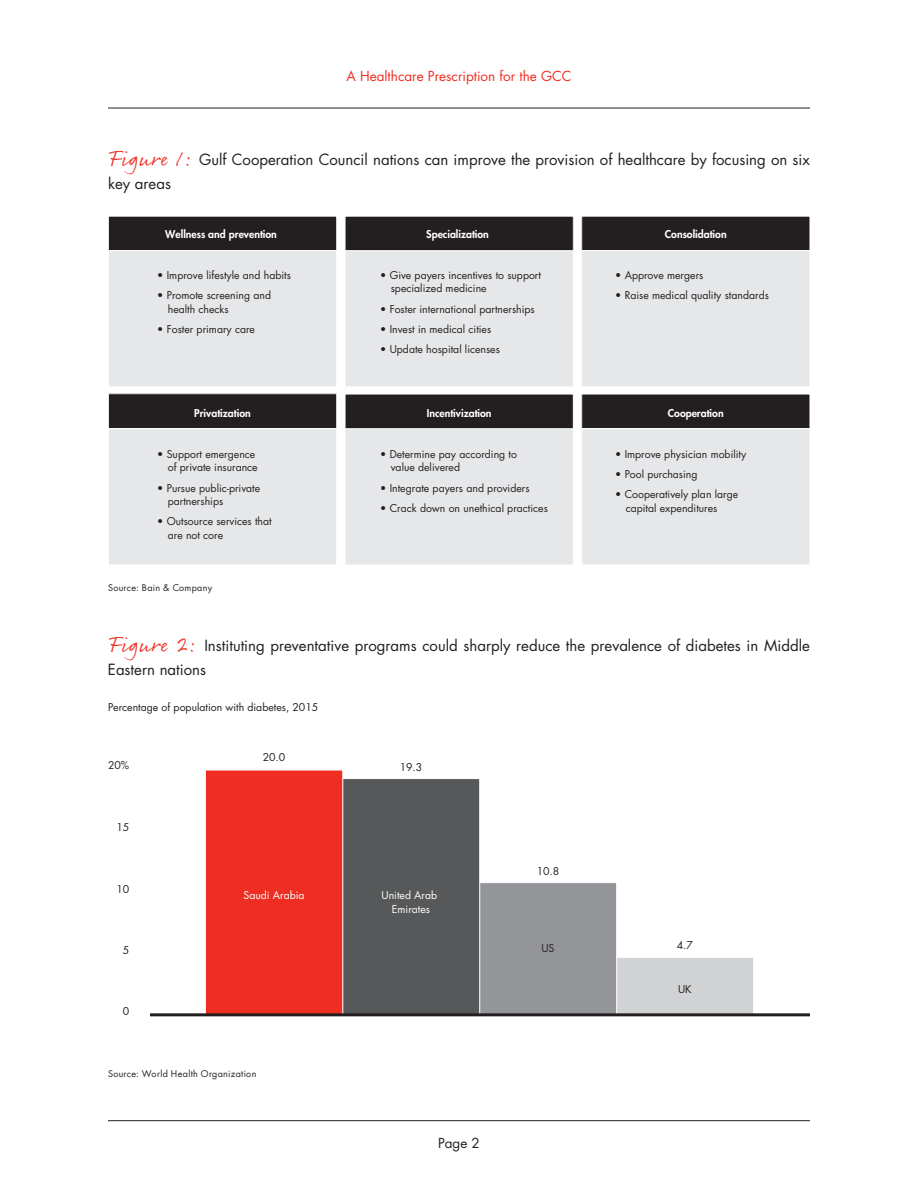
<style>
.page{position:relative;width:918px;height:1188px;background:#fff}
.page>*{position:absolute;margin:0;border:0;box-sizing:border-box;transform-origin:0 0}
.t1{font:15px/24px "Futura";color:#231f20}
.t2{font:13.5px "Futura";color:#ee2e22}
.t3{font:13.5px "Futura";color:#231f20}
.t4{font:10.5px/13.5px "Futura";color:#231f20}
.t5{font:800 10.5px "Futura";color:#fff}
.t6{font:10.5px/13.5px "Futura";color:#fff;text-align:center}
.t7{font:9px "Futura";letter-spacing:.035em;color:#231f20}
.s1{font-family:"Rollerscript Rough";font-size:22.5px;color:#ee2e22}
</style>
<div class="page">
<hr style="left:108px;top:108px;width:702px;height:1px;background:#231f20">
<hr style="left:108px;top:1120px;width:702px;height:1px;background:#231f20">
<div style="left:108px;top:216px;width:229px;height:35px;background:#231f20"></div>
<div style="left:108px;top:216px;width:229px;height:35px;border:1px solid #fff"></div>
<div style="left:345px;top:216px;width:228px;height:35px;background:#231f20"></div>
<div style="left:345px;top:216px;width:229px;height:35px;border:1px solid #fff"></div>
<div style="left:582px;top:216px;width:228px;height:35px;background:#231f20"></div>
<div style="left:581px;top:216px;width:229px;height:35px;border:1px solid #fff"></div>
<div style="left:108px;top:394px;width:229px;height:35px;background:#231f20"></div>
<div style="left:108px;top:394px;width:229px;height:35px;border:1px solid #fff"></div>
<div style="left:345px;top:394px;width:229px;height:35px;background:#231f20;border:1px solid #fff"></div>
<div style="left:582px;top:394px;width:228px;height:35px;background:#231f20"></div>
<div style="left:581px;top:394px;width:229px;height:35px;border:1px solid #fff"></div>
<div style="left:108px;top:251px;width:229px;height:136px;background:#e6e7e9"></div>
<div style="left:108px;top:251px;width:229px;height:136px;border:1px solid #fff"></div>
<div style="left:345px;top:251px;width:229px;height:136px;background:#e6e7e9;border:1px solid #fff"></div>
<div style="left:582px;top:251px;width:228px;height:136px;background:#e6e7e9"></div>
<div style="left:581px;top:251px;width:229px;height:136px;border:1px solid #fff"></div>
<div style="left:108px;top:429px;width:229px;height:136px;background:#e6e7e9"></div>
<div style="left:108px;top:429px;width:229px;height:136px;border:1px solid #fff"></div>
<div style="left:345px;top:429px;width:229px;height:136px;background:#e6e7e9;border:1px solid #fff"></div>
<div style="left:582px;top:429px;width:228px;height:136px;background:#e6e7e9"></div>
<div style="left:581px;top:429px;width:229px;height:136px;border:1px solid #fff"></div>
<div style="left:616px;top:957px;width:138px;height:58px;background:#d1d2d4;border:1px solid #fff"></div>
<div style="left:479px;top:882px;width:138px;height:133px;background:#939598;border:1px solid #fff"></div>
<div style="left:342px;top:778px;width:138px;height:237px;background:#57585a;border:1px solid #fff"></div>
<div style="left:205px;top:770px;width:138px;height:245px;background:#ee2e22;border:1px solid #fff"></div>
<hr style="left:150px;top:1013px;width:660px;height:3px;background:#231f20">
<p class="t2" style="left:347px;top:67px;width:226px">A Healthcare Prescription for the GCC</p>
<h1 class="t1" style="left:108px;top:148px;width:704px"><span class="s1">Figure 1:</span> Gulf Cooperation Council nations can improve the provision of healthcare by focusing on six key areas</h1>
<p class="t5" style="left:165px;top:227px;width:113px">Wellness and prevention</p>
<p class="t5" style="left:426px;top:227px;width:64px">Specialization</p>
<p class="t5" style="left:665px;top:227px;width:63px">Consolidation</p>
<p class="t4" style="left:157px;top:268px;width:135px">• Improve lifestyle and habits</p>
<p class="t4" style="left:168px;top:289px;width:105px;text-indent:-11px">• Promote screening and health checks</p>
<p class="t4" style="left:157px;top:322px;width:99px">• Foster primary care</p>
<p class="t4" style="left:391px;top:268px;width:152px;text-indent:-11px">• Give payers incentives to support specialized medicine</p>
<p class="t4" style="left:380px;top:302px;width:156px">• Foster international partnerships</p>
<p class="t4" style="left:380px;top:322px;width:113px">• Invest in medical cities</p>
<p class="t4" style="left:380px;top:343px;width:121px">• Update hospital licenses</p>
<p class="t4" style="left:615px;top:268px;width:90px">• Approve mergers</p>
<p class="t4" style="left:615px;top:289px;width:155px">• Raise medical quality standards</p>
<p class="t5" style="left:194px;top:406px;width:58px">Privatization</p>
<p class="t5" style="left:427px;top:406px;width:66px">Incentivization</p>
<p class="t5" style="left:668px;top:406px;width:57px">Cooperation</p>
<p class="t4" style="left:157px;top:447px;width:102px;text-align:right">• Support emergence of private insurance</p>
<p class="t4" style="left:168px;top:481px;width:94px;text-indent:-11px">• Pursue public-private partnerships</p>
<p class="t4" style="left:168px;top:515px;width:105px;text-indent:-11px">• Outsource services that are not core</p>
<p class="t7" style="left:108px;top:582px;width:106px">Source: Bain &amp; Company</p>
<p class="t4" style="left:391px;top:447px;width:128px;text-indent:-11px">• Determine pay according to value delivered</p>
<p class="t4" style="left:380px;top:481px;width:151px">• Integrate payers and providers</p>
<p class="t4" style="left:380px;top:501px;width:169px">• Crack down on unethical practices</p>
<p class="t4" style="left:615px;top:447px;width:133px">• Improve physician mobility</p>
<p class="t4" style="left:615px;top:468px;width:84px">• Pool purchasing</p>
<p class="t4" style="left:626px;top:488px;width:114px;text-indent:-11px">• Cooperatively plan large capital expenditures</p>
<h1 class="t1" style="left:108px;top:634px;width:704px"><span class="s1">Figure 2:</span> Instituting preventative programs could sharply reduce the prevalence of diabetes in Middle<br>Eastern nations</h1>
<p class="t4" style="left:108px;top:701px;width:212px">Percentage of population with diabetes, 2015</p>
<p class="t4" style="left:108px;top:759px;width:23px">20%</p>
<p class="t4" style="left:116px;top:821px;width:14px">15</p>
<p class="t4" style="left:116px;top:882px;width:14px">10</p>
<p class="t4" style="left:123px;top:943px;width:8px">5</p>
<p class="t4" style="left:123px;top:1005px;width:8px">0</p>
<p class="t4" style="left:263px;top:751px;width:24px">20.0</p>
<p class="t6" style="left:244px;top:889px;width:63px">Saudi Arabia</p>
<p class="t7" style="left:108px;top:1068px;width:150px">Source: World Health Organization</p>
<p class="t4" style="left:400px;top:760px;width:24px">19.3</p>
<p class="t6" style="left:382px;top:889px;width:57px">United Arab<br>Emirates</p>
<p class="t3" style="left:438px;top:1134px;width:43px">Page 2</p>
<p class="t4" style="left:537px;top:865px;width:24px">10.8</p>
<p class="t4" style="left:541px;top:942px;width:15px">US</p>
<p class="t4" style="left:677px;top:938px;width:18px">4.7</p>
<p class="t4" style="left:678px;top:983px;width:15px">UK</p>
</div>
